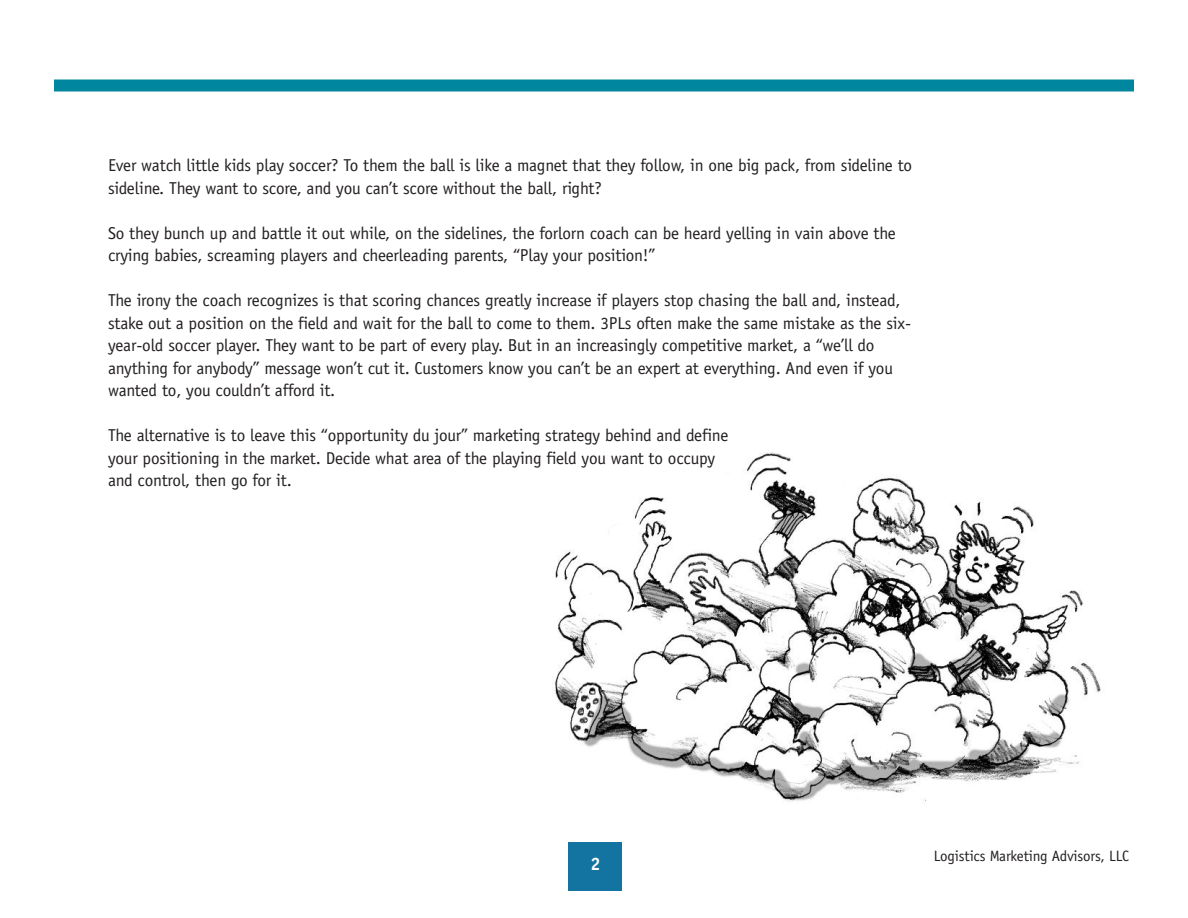
<style>
.page{position:relative;width:1188px;height:918px;background:#fff}
.page>*{position:absolute;margin:0;border:0;box-sizing:border-box;transform-origin:0 0}
.t1{font:700 18px "Officina Sans";color:#fff}
.t2{font:17.25px/22.5px "Officina Sans";letter-spacing:-.01em;color:#231f20}
.t3{font:15px "Officina Sans";letter-spacing:-.01em;color:#231f20}
</style>
<div class="page">
<img style="left:555px;top:452px;width:546px;height:350px">
<div style="left:54px;top:79px;width:1080px;height:12px;background:#00879f"></div>
<div style="left:568px;top:843px;width:54px;height:48px;background:#1373a1"></div>
<p class="t2" style="left:108px;top:155px;width:806px">Ever watch little kids play soccer? To them the ball is like a magnet that they follow, in one big pack, from sideline to sideline. They want to score, and you can’t score without the ball, right?</p>
<p class="t2" style="left:108px;top:223px;width:789px">So they bunch up and battle it out while, on the sidelines, the forlorn coach can be heard yelling in vain above the crying babies, screaming players and cheerleading parents, “Play your position!”</p>
<p class="t2" style="left:108px;top:290px;width:805px">The irony the coach recognizes is that scoring chances greatly increase if players stop chasing the ball and, instead, stake out a position on the field and wait for the ball to come to them. 3PLs often make the same mistake as the six&shy;year-old soccer player. They want to be part of every play. But in an increasingly competitive market, a “we’ll do anything for anybody” message won’t cut it. Customers know you can’t be an expert at everything. And even if you wanted to, you couldn’t afford it.</p>
<p class="t2" style="left:108px;top:425px;width:622px">The alternative is to leave this “opportunity du jour” marketing strategy behind and define your positioning in the market. Decide what area of the playing field you want to occupy and control, then go for it.</p>
<p class="t1" style="left:590px;top:857px;width:12px">2</p>
<p class="t3" style="left:934px;top:851px;width:197px">Logistics Marketing Advisors, LLC</p>
</div>
